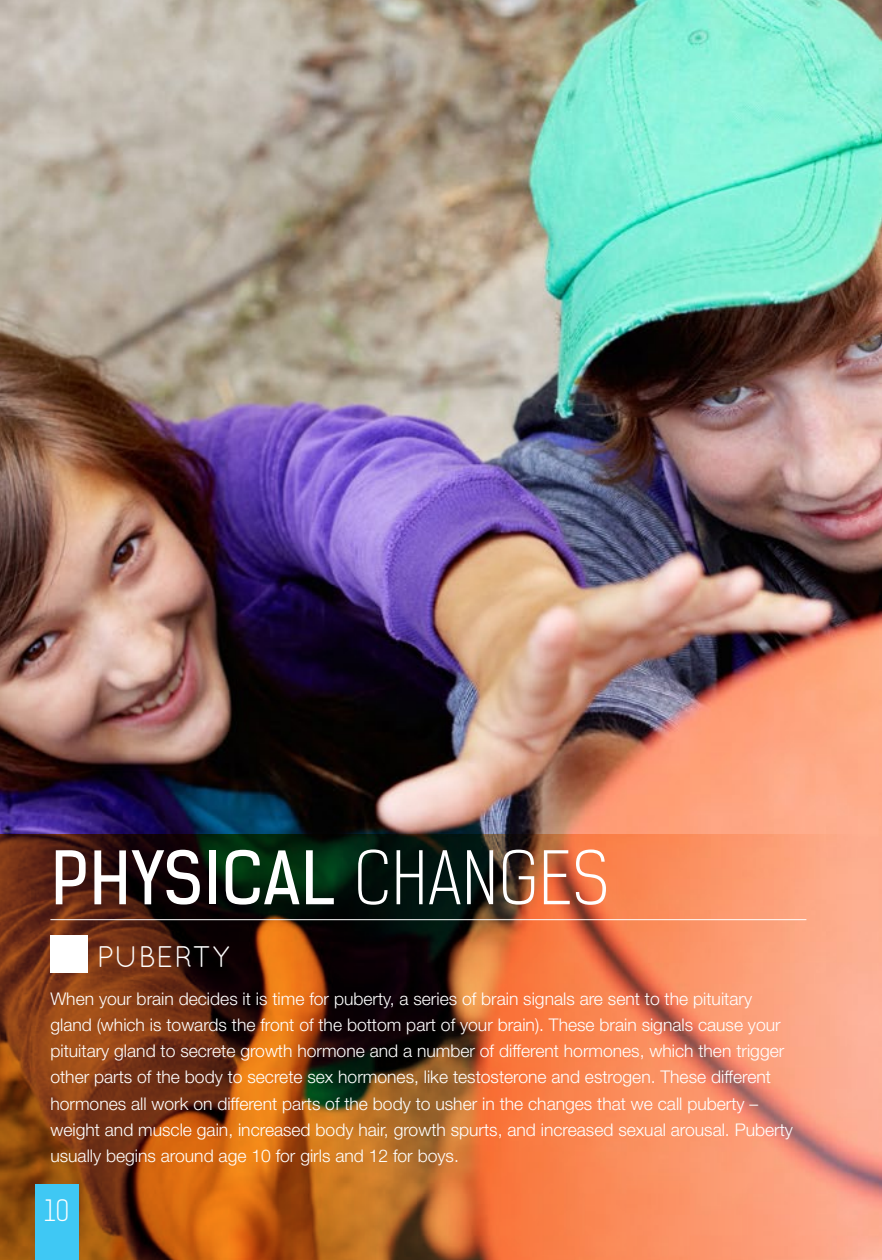
<style>
.page{position:relative;width:882px;height:1260px;background:#fff}
.page>*{position:absolute;margin:0;border:0;box-sizing:border-box;transform-origin:0 0}
.t1{font:70px "Kelson Sans";letter-spacing:.015em;color:#fff}
.t2{font:29.75px "Quicksand";color:#fff}
.t3{font:300 28px "Kelson Sans";color:#fff}
.t4{font:300 17.5px/26.2px "Helvetica Neue LT Std";color:#fff}
.s1{font-weight:300}
</style>
<div class="page">
<img style="left:0;top:0;width:882px;height:834px">
<img style="left:0;top:834px;width:882px;height:426px">
<hr style="left:50px;top:919px;width:756px;height:1px;background:#fff">
<div style="left:50px;top:935px;width:38px;height:38px;background:#fff"></div>
<div style="left:35px;top:1185px;width:43px;height:75px;background:#3fc8f4"></div>
<h1 class="t1" style="left:51px;top:835px;width:560px">PHYSICAL <span class="s1">CHANGES</span></h1>
<h2 class="t2" style="left:97px;top:939px;width:134px">PUBERTY</h2>
<p class="t4" style="left:50px;top:985px;width:744px">When your brain decides it is time for puberty, a series of brain signals are sent to the pituitary gland (which is towards the front of the bottom part of your brain). These brain signals cause your pituitary gland to secrete growth hormone and a number of different hormones, which then trigger other parts of the body to secrete sex hormones, like testosterone and estrogen. These different hormones all work on different parts of the body to usher in the changes that we call puberty – weight and muscle gain, increased body hair, growth spurts, and increased sexual arousal. Puberty usually begins around age 10 for girls and 12 for boys.</p>
<h3 class="t3" style="left:45px;top:1194px;width:26px">10</h3>
</div>
